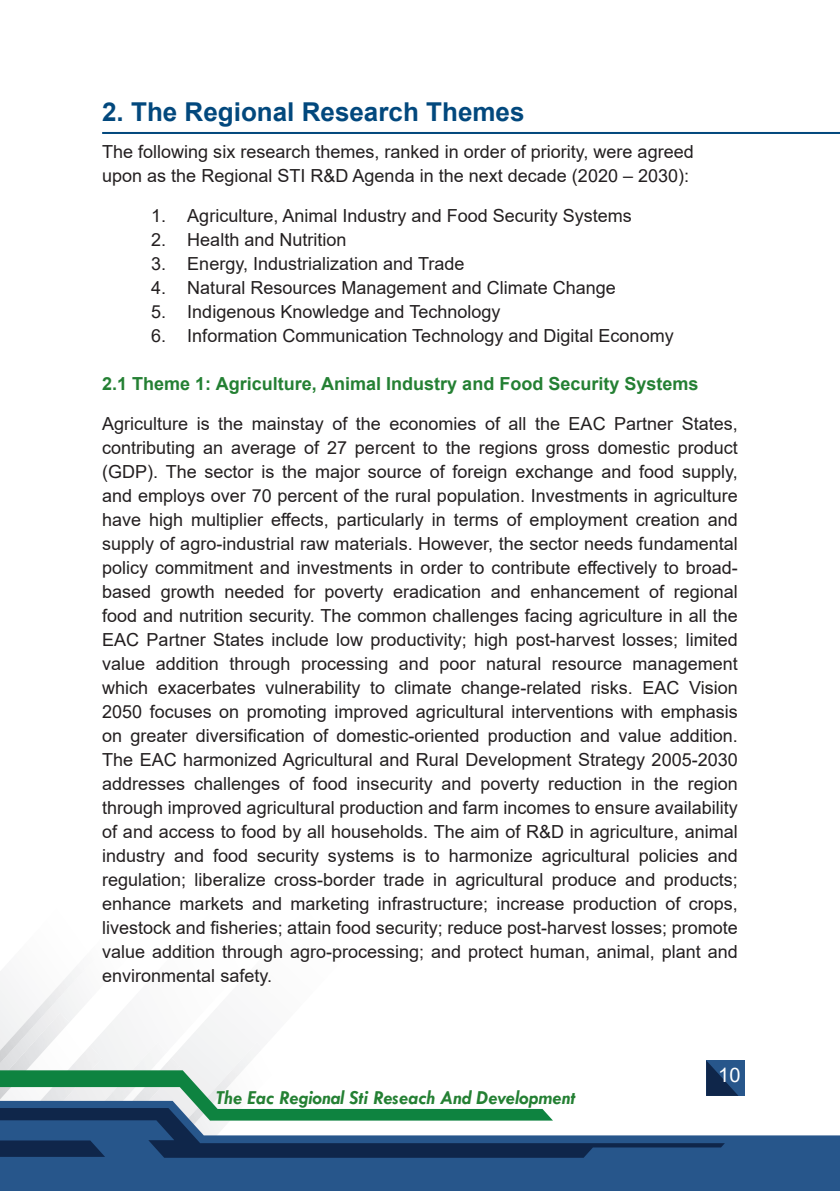
<style>
.page{position:relative;width:840px;height:1191px;background:#fff}
.page>*{position:absolute;margin:0;border:0;box-sizing:border-box;transform-origin:0 0}
.Heading_1{font:700 26px "Arial";color:#02487d}
.t1{font:italic 700 20px "Tw Cen";color:#248033}
.t2{font:20px "Arial";color:#fff}
.Heading_1-2{font:18px/24px "Arial";color:#231f20}
.Heading_1-3{font:700 18px "Arial";color:#248033}
</style>
<div class="page">
<div style="left:705px;top:1060px;width:39px;height:35px;background:#27568b"></div>
<div style="left:738px;top:1135px;width:101px;height:56px;background:#27568b"></div>
<svg style="left:0;top:970px;width:738px;height:221px"></svg>
<hr style="left:102px;top:132px;width:737px;height:2px;background:#02487d">
<p class="Heading_1" style="left:102px;top:94px;width:423px">2. The Regional Research Themes</p>
<p class="Heading_1-2" style="left:102px;top:139px;width:592px">The following six research themes, ranked in order of priority, were agreed upon as the Regional STI R&amp;D Agenda in the next decade (2020 – 2030):</p>
<p class="Heading_1-2" style="left:151px;top:203px;width:482px">1. Agriculture, Animal Industry and Food Security Systems</p>
<p class="Heading_1-2" style="left:151px;top:227px;width:197px">2. Health and Nutrition</p>
<p class="Heading_1-2" style="left:151px;top:251px;width:314px">3. Energy, Industrialization and Trade</p>
<p class="Heading_1-2" style="left:151px;top:275px;width:466px">4. Natural Resources Management and Climate Change</p>
<p class="Heading_1-2" style="left:151px;top:299px;width:350px">5. Indigenous Knowledge and Technology</p>
<p class="Heading_1-2" style="left:151px;top:323px;width:523px">6. Information Communication Technology and Digital Economy</p>
<p class="Heading_1-3" style="left:102px;top:371px;width:597px">2.1 Theme 1: Agriculture, Animal Industry and Food Security Systems</p>
<p class="Heading_1-2" style="left:102px;top:411px;width:636px;text-align:justify">Agriculture is the mainstay of the economies of all the EAC Partner States, contributing an average of 27 percent to the regions gross domestic product (GDP). The sector is the major source of foreign exchange and food supply, and employs over 70 percent of the rural population. Investments in agriculture have high multiplier effects, particularly in terms of employment creation and supply of agro-industrial raw materials. However, the sector needs fundamental policy commitment and investments in order to contribute effectively to broad&shy;based growth needed for poverty eradication and enhancement of regional food and nutrition security. The common challenges facing agriculture in all the EAC Partner States include low productivity; high post-harvest losses; limited value addition through processing and poor natural resource management which exacerbates vulnerability to climate change-related risks. EAC Vision 2050 focuses on promoting improved agricultural interventions with emphasis on greater diversification of domestic-oriented production and value addition.<br>The EAC harmonized Agricultural and Rural Development Strategy 2005-2030 addresses challenges of food insecurity and poverty reduction in the region through improved agricultural production and farm incomes to ensure availability of and access to food by all households. The aim of R&amp;D in agriculture, animal industry and food security systems is to harmonize agricultural policies and regulation; liberalize cross-border trade in agricultural produce and products; enhance markets and marketing infrastructure; increase production of crops, livestock and fisheries; attain food security; reduce post-harvest losses; promote value addition through agro-processing; and protect human, animal, plant and environmental safety.</p>
<p class="t1" style="left:215px;top:1085px;width:361px">The Eac Regional Sti Reseach And Development</p>
<p class="t2" style="left:717px;top:1060px;width:24px">10</p>
</div>
